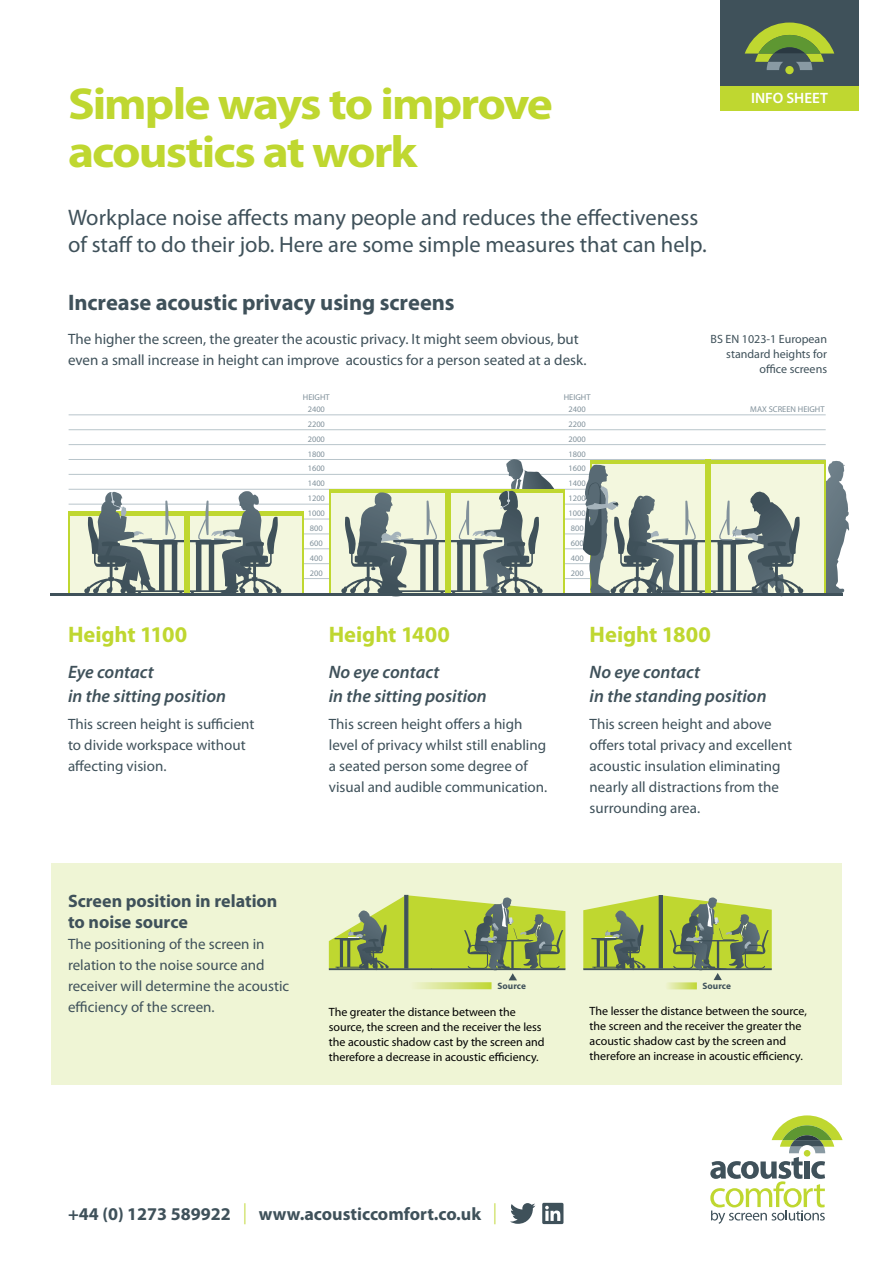
<style>
.page{position:relative;width:893px;height:1263px;background:#fff}
.page>*{position:absolute;margin:0;border:0;box-sizing:border-box;transform-origin:0 0}
.t1{font:700 45px/48px "Myriad Pro";letter-spacing:-.04em;color:#bfd730;scale:1.1 1}
.t2{font:22.5px/27px "Myriad Pro";color:#3f515a}
.t3{font:700 22.5px "Myriad Pro";letter-spacing:-.005em;color:#3f515a}
.t4{font:700 22.5px "Myriad Pro";letter-spacing:-.005em;color:#bfd730}
.t5{font:italic 600 18px/24px "Myriad Pro";color:#3f515a}
.t6{font:700 18px/21px "Myriad Pro";color:#3f515a}
.t7{font:15px/21px "Myriad Pro";color:#3f515a}
.t8{font:600 15px "Myriad Pro";letter-spacing:.005em;color:#fff}
.t9{font:12px/15px "Myriad Pro";color:#000}
.t10{font:12px/15px "Myriad Pro";color:#3f515a;text-align:right}
.t11{font:700 9.3px "Myriad Pro";color:#3f515a}
.t12{font:8.4px/14.9px "Myriad Pro";color:#81919b}
.s1{font-weight:300;font-size:21px;color:#bfd730}
</style>
<div class="page">
<svg style="left:710px;top:1115px;width:133px;height:109px"></svg>
<div style="left:542px;top:1203px;width:21px;height:21px;background:#3f515a;border-radius:2px"></div>
<svg style="left:545px;top:1206px;width:15px;height:15px"></svg>
<svg style="left:510px;top:1203px;width:25px;height:21px"></svg>
<div style="left:51px;top:863px;width:791px;height:221px;background:#eff5d5"></div>
<div style="left:720px;top:85px;width:139px;height:26px;background:#bfd730"></div>
<div style="left:720px;top:0;width:139px;height:85px;background:#3f515a"></div>
<div style="left:785px;top:66px;width:9px;height:8px;background:#bfd730;border-radius:50%"></div>
<svg style="left:745px;top:23px;width:89px;height:47px"></svg>
<hr style="left:69px;top:474px;width:757px;height:1px;background:#b9c5cb">
<hr style="left:69px;top:489px;width:757px;height:1px;background:#b9c5cb">
<hr style="left:69px;top:459px;width:757px;height:1px;background:#b9c5cb">
<hr style="left:69px;top:444px;width:757px;height:1px;background:#b9c5cb">
<hr style="left:69px;top:429px;width:757px;height:1px;background:#b9c5cb">
<hr style="left:69px;top:415px;width:757px;height:1px;background:#b9c5cb">
<hr style="left:69px;top:504px;width:757px;height:1px;background:#b9c5cb">
<hr style="left:69px;top:534px;width:757px;height:1px;background:#b9c5cb">
<hr style="left:69px;top:519px;width:757px;height:1px;background:#b9c5cb">
<hr style="left:69px;top:548px;width:757px;height:1px;background:#b9c5cb">
<hr style="left:69px;top:563px;width:757px;height:1px;background:#b9c5cb">
<hr style="left:69px;top:578px;width:757px;height:1px;background:#b9c5cb">
<svg style="left:825px;top:461px;width:24px;height:132px"></svg>
<div style="left:68px;top:512px;width:236px;height:81px;background:#bfd730"></div>
<div style="left:329px;top:489px;width:236px;height:104px;background:linear-gradient(to bottom,#bfd730,#bfd730)"></div>
<div style="left:590px;top:460px;width:235px;height:133px;background:linear-gradient(to right,#bfd730,#bfd730)"></div>
<div style="left:70px;top:516px;width:232px;height:77px;background:#f3f7de"></div>
<div style="left:331px;top:493px;width:231px;height:100px;background:#f3f7de"></div>
<div style="left:592px;top:464px;width:231px;height:129px;background:#f3f7de"></div>
<div style="left:705px;top:459px;width:6px;height:134px;background:#bfd730"></div>
<svg style="left:84px;top:491px;width:197px;height:102px"></svg>
<svg style="left:341px;top:459px;width:215px;height:134px"></svg>
<svg style="left:583px;top:465px;width:220px;height:128px"></svg>
<hr style="left:51px;top:593px;width:792px;height:3px;background:#3f515a">
<svg style="left:583px;top:895px;width:189px;height:94px"></svg>
<svg style="left:329px;top:895px;width:236px;height:94px"></svg>
<h1 class="t1" style="left:68px;top:78px;width:442px">Simple ways to improve acoustics at work</h1>
<p class="t8" style="left:751px;top:88px;width:79px">INFO SHEET</p>
<h2 class="t2" style="left:68px;top:203px;width:640px">Workplace noise affects many people and reduces the effectiveness of staff to do their job. Here are some simple measures that can help.</h2>
<h2 class="t3" style="left:68px;top:288px;width:388px">Increase acoustic privacy using screens</h2>
<p class="t7" style="left:68px;top:328px;width:520px">The higher the screen, the greater the acoustic privacy. It might seem obvious, but even a small increase in height can improve acoustics for a person seated at a desk.</p>
<p class="t10" style="left:711px;top:331px;width:118px">BS EN 1023-1 European standard heights for office screens</p>
<h2 class="t4" style="left:68px;top:620px;width:121px">Height 1100</h2>
<p class="t5" style="left:68px;top:660px;width:159px">Eye contact<br>in the sitting position</p>
<p class="t7" style="left:68px;top:713px;width:188px">This screen height is sufficient to divide workspace without affecting vision.</p>
<p class="t12" style="left:303px;top:389px;width:28px">HEIGHT</p>
<p class="t12" style="left:564px;top:389px;width:28px">HEIGHT</p>
<p class="t12" style="left:308px;top:401px;width:19px;text-align:justify">2400<br>2200<br>2000</p>
<p class="t12" style="left:569px;top:401px;width:19px;text-align:justify">2400<br>2200<br>2000</p>
<p class="t12" style="left:750px;top:401px;width:76px">MAX SCREEN HEIGHT</p>
<p class="t12" style="left:308px;top:446px;width:19px">1800</p>
<p class="t12" style="left:569px;top:446px;width:19px">1800</p>
<p class="t12" style="left:308px;top:461px;width:19px">1600</p>
<p class="t12" style="left:569px;top:461px;width:19px">1600</p>
<p class="t12" style="left:308px;top:476px;width:19px">1400</p>
<p class="t12" style="left:569px;top:476px;width:19px">1400</p>
<p class="t12" style="left:308px;top:491px;width:19px">1200</p>
<p class="t12" style="left:569px;top:491px;width:19px">1200</p>
<p class="t12" style="left:308px;top:506px;width:19px">1000</p>
<p class="t12" style="left:310px;top:550px;width:14px">400<br>200</p>
<p class="t12" style="left:310px;top:521px;width:14px">800<br>600</p>
<p class="t12" style="left:569px;top:506px;width:19px">1000</p>
<p class="t12" style="left:571px;top:550px;width:14px">400<br>200</p>
<p class="t12" style="left:571px;top:521px;width:14px">800<br>600</p>
<h2 class="t4" style="left:329px;top:620px;width:123px">Height 1400</h2>
<p class="t5" style="left:329px;top:660px;width:159px">No eye contact<br>in the sitting position</p>
<p class="t7" style="left:329px;top:713px;width:220px">This screen height offers a high level of privacy whilst still enabling a seated person some degree of visual and audible communication.</p>
<h2 class="t4" style="left:590px;top:620px;width:123px">Height 1800</h2>
<p class="t5" style="left:590px;top:660px;width:178px">No eye contact<br>in the standing position</p>
<p class="t7" style="left:590px;top:713px;width:204px">This screen height and above offers total privacy and excellent acoustic insulation eliminating nearly all distractions from the surrounding area.</p>
<p class="t6" style="left:68px;top:889px;width:211px">Screen position in relation to noise source</p>
<p class="t7" style="left:68px;top:933px;width:223px">The positioning of the screen in relation to the noise source and receiver will determine the acoustic efficiency of the screen.</p>
<p class="t11" style="left:498px;top:980px;width:30px">Source</p>
<p class="t11" style="left:703px;top:980px;width:30px">Source</p>
<p class="t9" style="left:329px;top:1004px;width:217px">The greater the distance between the source, the screen and the receiver the less the acoustic shadow cast by the screen and therefore a decrease in acoustic efficiency.</p>
<p class="t9" style="left:590px;top:1003px;width:219px">The lesser the distance between the source, the screen and the receiver the greater the acoustic shadow cast by the screen and therefore an increase in acoustic efficiency.</p>
<p class="t6" style="left:68px;top:1203px;width:431px">+44 (0) 1273 589922 <span class="s1">|</span> www.acousticcomfort.co.uk <span class="s1">|</span></p>
</div>
